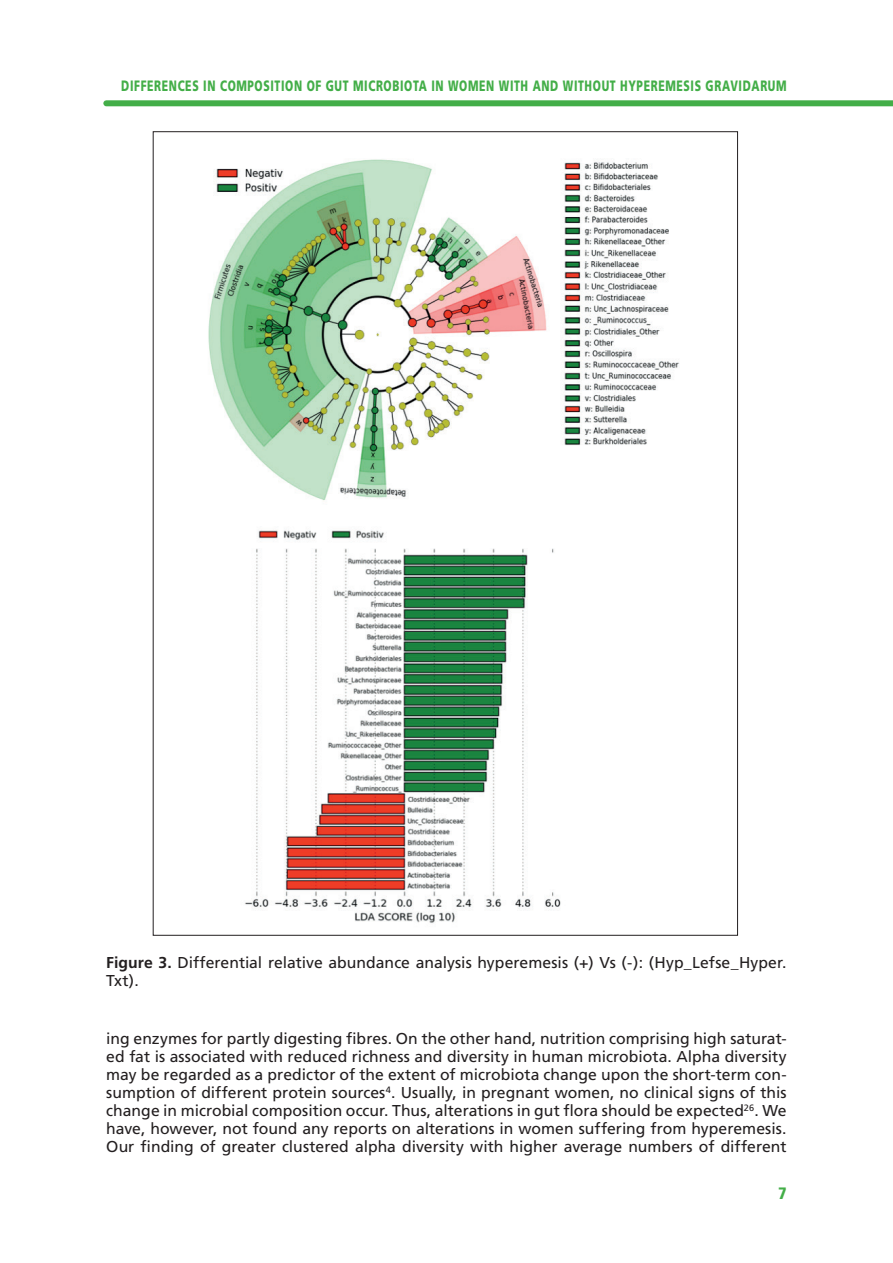
<style>
.page{position:relative;width:893px;height:1263px;background:#fff}
.page>*{position:absolute;margin:0;border:0;box-sizing:border-box;transform-origin:0 0}
.t1{font:900 condensed 16.5px "Frutiger";color:#43ae48}
.t2{font:15.75px/18px "Frutiger";color:#231f20;text-align:justify}
.t3{font:900 15px "Frutiger";letter-spacing:.06em;color:#43ae48;scale:.7 1}
.s1{font-weight:700}
</style>
<div class="page">
<div style="left:106px;top:100px;width:787px;height:6px;background:#43ae48"></div>
<img style="left:208px;top:159px;width:472px;height:764px">
<p class="t3" style="left:121px;top:76px;width:952px">DIFFERENCES IN COMPOSITION OF GUT MICROBIOTA IN WOMEN WITH AND WITHOUT HYPEREMESIS GRAVIDARUM</p>
<p class="t2" style="left:106px;top:954px;width:682px"><span class="s1">Figure 3.</span> Differential relative abundance analysis hyperemesis (+) Vs (-): (Hyp_Lefse_Hyper.<br>Txt).</p>
<p class="t2" style="left:106px;top:1030px;width:682px">ing enzymes for partly digesting fibres. On the other hand, nutrition comprising high saturat&shy;ed fat is associated with reduced richness and diversity in human microbiota. Alpha diversity may be regarded as a predictor of the extent of microbiota change upon the short-term con&shy;sumption of different protein sources<sup>4</sup>. Usually, in pregnant women, no clinical signs of this change in microbial composition occur. Thus, alterations in gut flora should be expected<sup>26</sup>. We have, however, not found any reports on alterations in women suffering from hyperemesis.<br>Our finding of greater clustered alpha diversity with higher average numbers of different</p>
<p class="t1" style="left:778px;top:1183px;width:10px">7</p>
</div>
